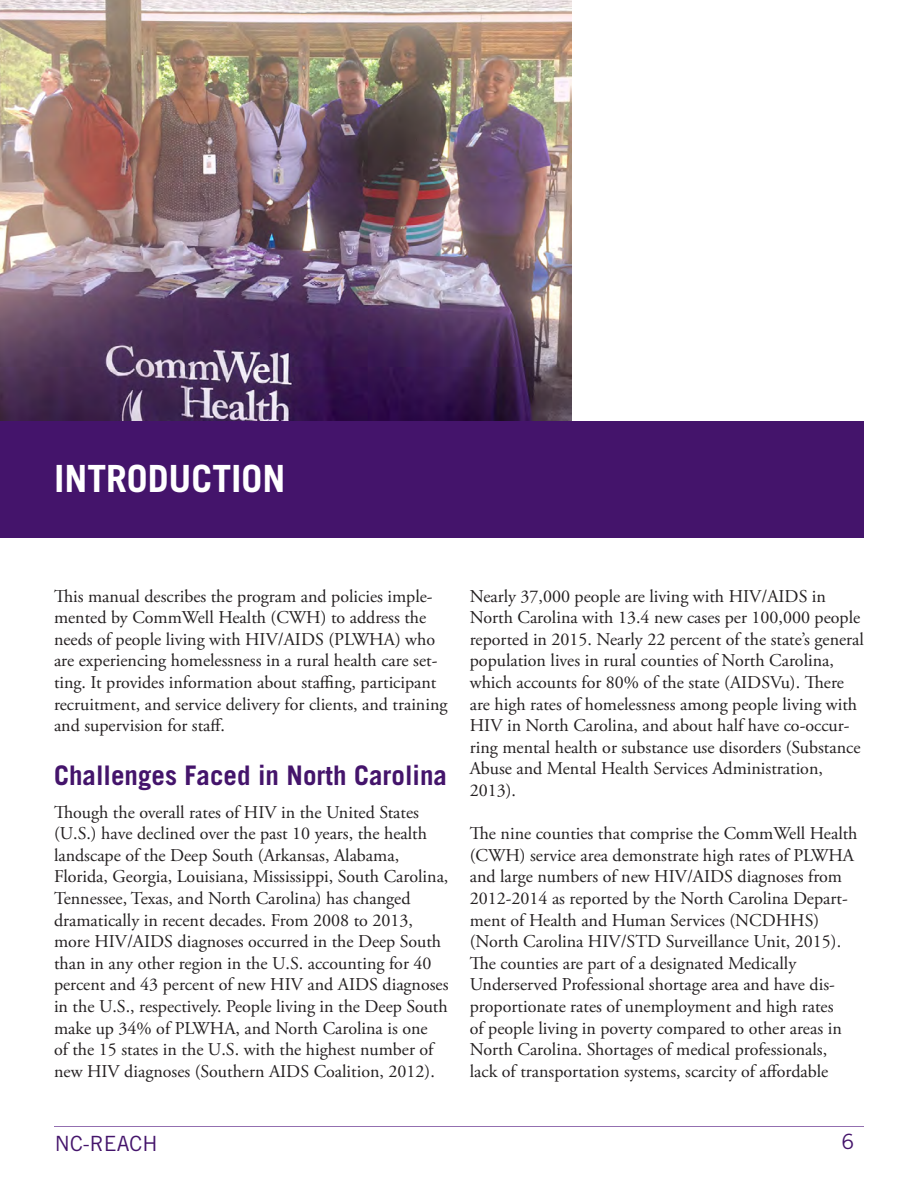
<style>
.page{position:relative;width:918px;height:1188px;background:#fff}
.page>*{position:absolute;margin:0;border:0;box-sizing:border-box;transform-origin:0 0}
.Heading1{font:700 37.5px "Trade Gothic LT Std";color:#fff}
.Heading2{font:700 27px "Trade Gothic LT Std";color:#44146b}
.t1{font:21px "Trade Gothic LT Std";color:#44146b}
.body_text{font:18px/21.6px "Adobe Garamond Pro";color:#231f20}
</style>
<div class="page">
<hr style="left:54px;top:1126px;width:810px;height:1px;background:#936fb0">
<div style="left:0;top:421px;width:864px;height:117px;background:#44146b"></div>
<img style="left:0;top:0;width:571px;height:421px">
<p class="Heading1" style="left:54px;top:456px;width:233px">INTRODUCTION</p>
<p class="body_text" style="left:54px;top:586px;width:395px">This manual describes the program and policies imple&shy;mented by CommWell Health (CWH) to address the needs of people living with HIV/AIDS (PLWHA) who are experiencing homelessness in a rural health care set&shy;ting. It provides information about staffing, participant recruitment, and service delivery for clients, and training and supervision for staff.</p>
<p class="Heading2" style="left:54px;top:759px;width:395px">Challenges Faced in North Carolina</p>
<p class="body_text" style="left:54px;top:802px;width:396px">Though the overall rates of HIV in the United States (U.S.) have declined over the past 10 years, the health landscape of the Deep South (Arkansas, Alabama, Florida, Georgia, Louisiana, Mississippi, South Carolina, Tennessee, Texas, and North Carolina) has changed dramatically in recent decades. From 2008 to 2013, more HIV/AIDS diagnoses occurred in the Deep South than in any other region in the U.S. accounting for 40 percent and 43 percent of new HIV and AIDS diagnoses in the U.S., respectively. People living in the Deep South make up 34% of PLWHA, and North Carolina is one<br>of the 15 states in the U.S. with the highest number of new HIV diagnoses (Southern AIDS Coalition, 2012).</p>
<p class="body_text" style="left:470px;top:586px;width:396px">Nearly 37,000 people are living with HIV/AIDS in North Carolina with 13.4 new cases per 100,000 people reported in 2015. Nearly 22 percent of the state’s general population lives in rural counties of North Carolina, which accounts for 80% of the state (AIDSVu). There are high rates of homelessness among people living with HIV in North Carolina, and about half have co-occur&shy;ring mental health or substance use disorders (Substance Abuse and Mental Health Services Administration, 2013).</p>
<p class="body_text" style="left:470px;top:823px;width:389px">The nine counties that comprise the CommWell Health (CWH) service area demonstrate high rates of PLWHA and large numbers of new HIV/AIDS diagnoses from 2012-2014 as reported by the North Carolina Depart&shy;ment of Health and Human Services (NCDHHS) (North Carolina HIV/STD Surveillance Unit, 2015).<br>The counties are part of a designated Medically Underserved Professional shortage area and have dis&shy;proportionate rates of unemployment and high rates<br>of people living in poverty compared to other areas in North Carolina. Shortages of medical professionals, lack of transportation systems, scarcity of affordable</p>
<p class="t1" style="left:55px;top:1130px;width:104px">NC-REACH</p>
<p class="t1" style="left:841px;top:1129px;width:14px">6</p>
</div>
